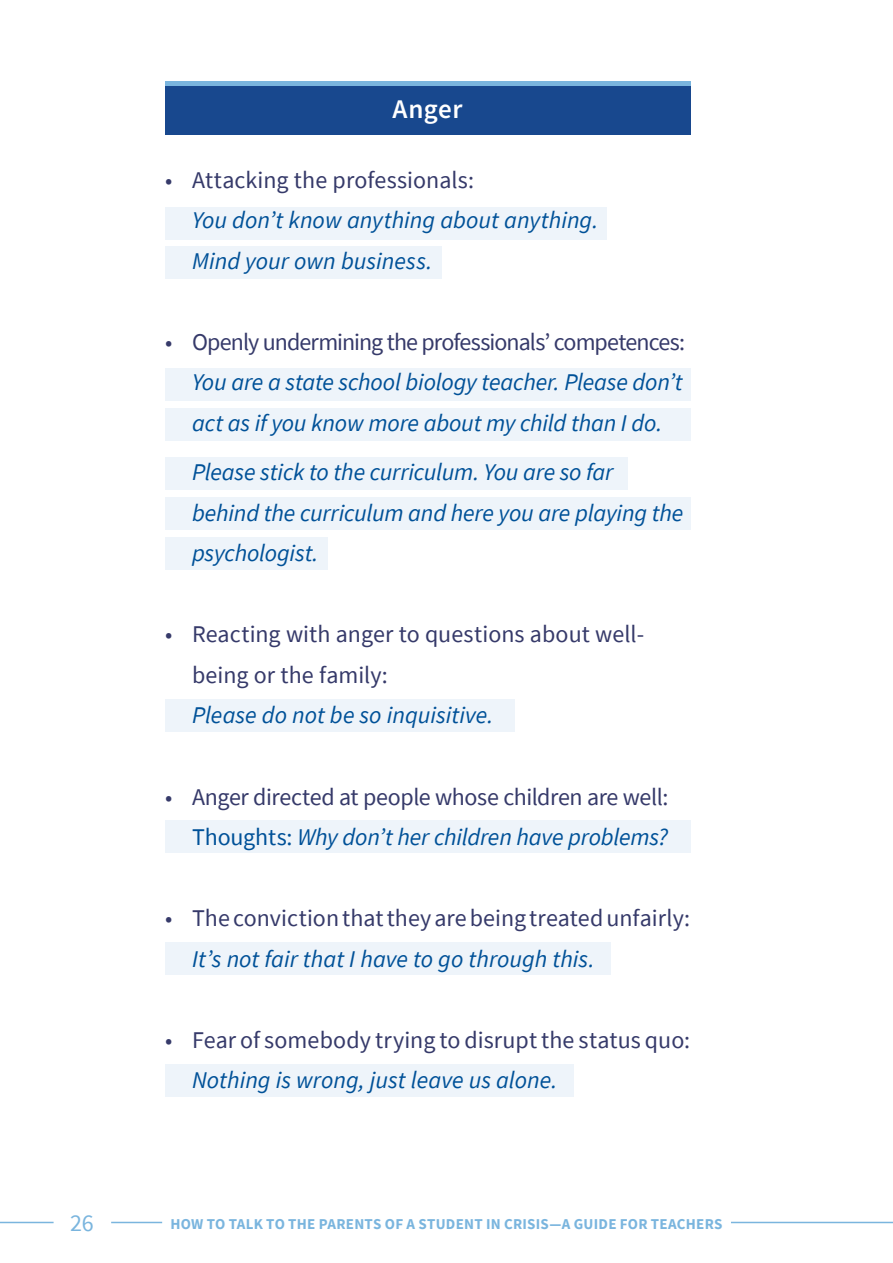
<style>
.page{position:relative;width:893px;height:1263px;background:#fff}
.page>*{position:absolute;margin:0;border:0;box-sizing:border-box;transform-origin:0 0}
._18pt_punktowania_BIAŁE_LITERY{font:600 27px "Source Sans Pro";letter-spacing:.02em;color:#fff}
._16pt_Size_Align_Left{font:italic 24px/40.5px "Source Sans Pro";letter-spacing:-.005em;color:#005198}
.t1{font:24px/40.5px "Source Sans Pro";color:#363a6a}
.t2{font:24px "Source Sans Pro";letter-spacing:-.035em;color:#363a6a}
.t3{font:24px "Source Sans Pro";letter-spacing:-.02em;color:#363a6a}
.t4{font:24px "Source Sans Pro";color:#7ab5de}
.t5{font:700 15px "Source Sans Pro";letter-spacing:.015em;color:#7ab5de}
.s1{font-style:normal}
</style>
<div class="page">
<hr style="left:111px;top:1222px;width:51px;height:1px;background:#7ab5de">
<hr style="left:0;top:1222px;width:54px;height:1px;background:#7ab5de">
<hr style="left:731px;top:1222px;width:162px;height:1px;background:#7ab5de">
<div style="left:165px;top:207px;width:441px;height:33px;background:#eef4fa"></div>
<div style="left:165px;top:368px;width:525px;height:33px;background:#eef4fa"></div>
<div style="left:165px;top:457px;width:462px;height:33px;background:#eef4fa"></div>
<div style="left:165px;top:408px;width:525px;height:32px;background:#eef4fa"></div>
<div style="left:165px;top:497px;width:525px;height:33px;background:#eef4fa"></div>
<div style="left:165px;top:537px;width:162px;height:32px;background:#eef4fa"></div>
<div style="left:165px;top:699px;width:350px;height:33px;background:#eef4fa"></div>
<div style="left:165px;top:820px;width:525px;height:32px;background:#eef4fa"></div>
<div style="left:165px;top:942px;width:445px;height:33px;background:#eef4fa"></div>
<div style="left:165px;top:1064px;width:408px;height:33px;background:#eef4fa"></div>
<div style="left:165px;top:246px;width:276px;height:33px;background:#eef4fa"></div>
<div style="left:165px;top:81px;width:525px;height:49px;background:#7ab5de"></div>
<div style="left:165px;top:86px;width:525px;height:49px;background:#18488e"></div>
<p class="_18pt_punktowania_BIAŁE_LITERY" style="left:392px;top:92px;width:72px">Anger</p>
<p class="t1" style="left:165px;top:160px;width:311px">• Attacking the professionals:</p>
<p class="_16pt_Size_Align_Left" style="left:192px;top:200px;width:408px">You don’t know anything about anything.</p>
<p class="_16pt_Size_Align_Left" style="left:192px;top:240px;width:242px">Mind your own business.</p>
<p class="t2" style="left:165px;top:327px;width:521px">• Openly undermining the professionals’ competences:</p>
<p class="_16pt_Size_Align_Left" style="left:192px;top:362px;width:492px">You are a state school biology teacher. Please don’t act as if you know more about my child than I do.</p>
<p class="_16pt_Size_Align_Left" style="left:192px;top:452px;width:493px">Please stick to the curriculum. You are so far behind the curriculum and here you are playing the psychologist.</p>
<p class="t1" style="left:192px;top:614px;width:454px;text-indent:-27px">• Reacting with anger to questions about well&shy;being or the family:</p>
<p class="_16pt_Size_Align_Left" style="left:192px;top:695px;width:303px">Please do not be so inquisitive.</p>
<p class="t3" style="left:165px;top:781px;width:505px">• Anger directed at people whose children are well:</p>
<p class="_16pt_Size_Align_Left" style="left:192px;top:816px;width:477px"><span class="s1">Thoughts:</span> Why don’t her children have problems?</p>
<p class="t1" style="left:165px;top:898px;width:527px">• The conviction that they are being treated unfairly:</p>
<p class="_16pt_Size_Align_Left" style="left:192px;top:938px;width:404px">It’s not fair that I have to go through this.</p>
<p class="t1" style="left:165px;top:1019px;width:527px">• Fear of somebody trying to disrupt the status quo:</p>
<p class="_16pt_Size_Align_Left" style="left:192px;top:1059px;width:367px">Nothing is wrong, just leave us alone.</p>
<p class="t4" style="left:70px;top:1207px;width:25px">26</p>
<p class="t5" style="left:170px;top:1214px;width:554px">HOW TO TALK TO THE PARENTS OF A STUDENT IN CRISIS—A GUIDE FOR TEACHERS</p>
</div>
